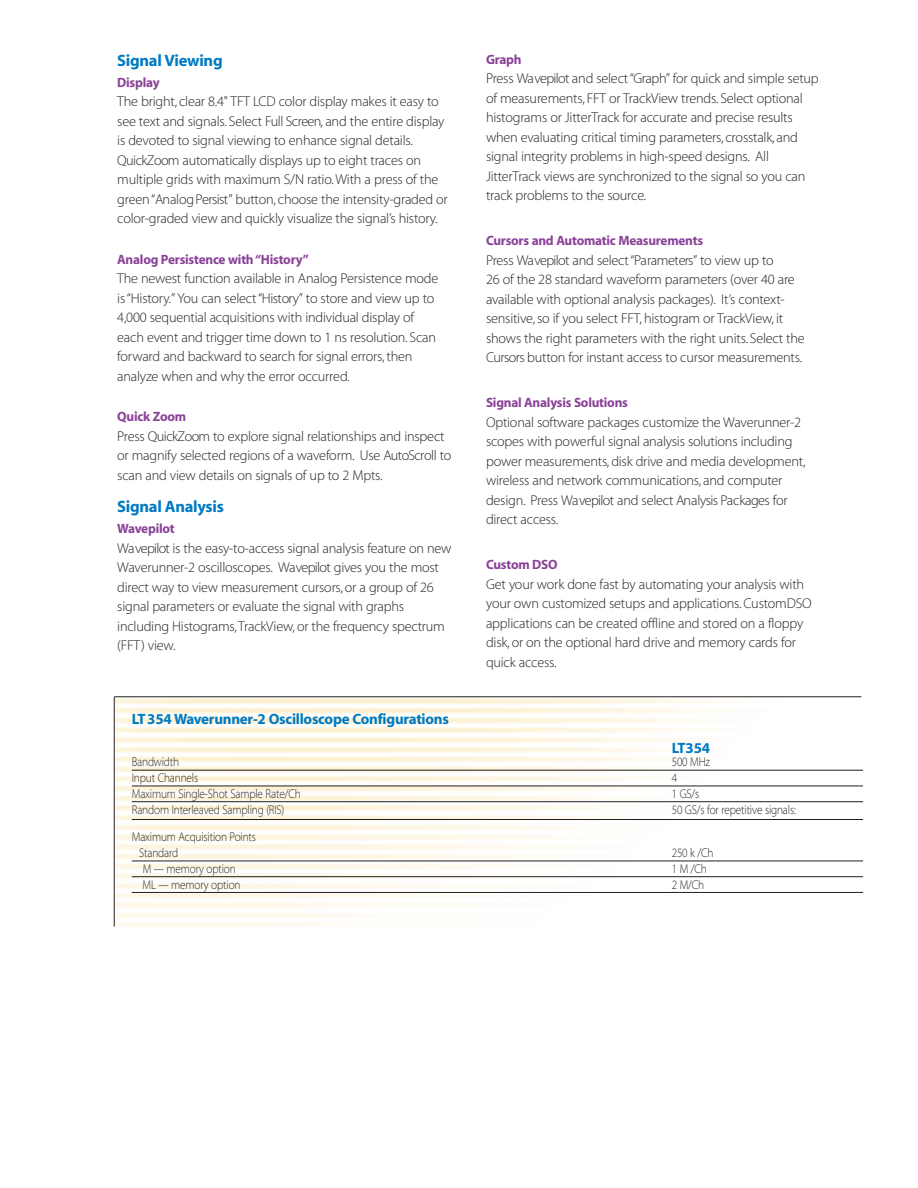
<style>
.page{position:relative;width:918px;height:1188px;background:#fff}
.page>*{position:absolute;margin:0;border:0;box-sizing:border-box;transform-origin:0 0}
.t1{font:16.5px "Myriad MM 700 600";letter-spacing:-.015em;color:#007ac2}
.t2{font:15px "Myriad MM 700 600";letter-spacing:-.015em;color:#007ac2}
.t3{font:14.25px/19.5px "Myriad MM 215 600";letter-spacing:-.015em;color:#231f20}
.t4{font:13.5px "Myriad MM 700 600";letter-spacing:-.015em;color:#8a4198}
.t5{font:12.75px/15.8px "Myriad MM 215 700";letter-spacing:-.015em;color:#231f20;scale:.8 1}
</style>
<div class="page">
<hr style="left:114px;top:697px;width:747px;height:1px;background:#231f20">
<hr style="left:114px;top:697px;width:1px;height:230px;background:#231f20">
<hr style="left:132px;top:770px;width:731px;height:1px;background:#231f20">
<hr style="left:132px;top:786px;width:731px;height:1px;background:#231f20">
<hr style="left:132px;top:801px;width:731px;height:1px;background:#231f20">
<hr style="left:132px;top:819px;width:731px;height:1px;background:#231f20">
<hr style="left:132px;top:861px;width:731px;height:1px;background:#231f20">
<hr style="left:132px;top:876px;width:731px;height:1px;background:#231f20">
<hr style="left:132px;top:892px;width:731px;height:1px;background:#231f20">
<p class="t1" style="left:117px;top:54px;width:107px">Signal Viewing</p>
<p class="t4" style="left:117px;top:77px;width:44px">Display</p>
<p class="t3" style="left:117px;top:93px;width:332px">The bright, clear 8.4" TFT LCD color display makes it easy to see text and signals. Select Full Screen, and the entire display is devoted to signal viewing to enhance signal details.<br>QuickZoom automatically displays up to eight traces on multiple grids with maximum S/N ratio.With a press of the green “Analog Persist” button, choose the intensity-graded or color-graded view and quickly visualize the signal’s history.</p>
<p class="t4" style="left:117px;top:254px;width:193px">Analog Persistence with “History”</p>
<p class="t3" style="left:117px;top:270px;width:323px">The newest function available in Analog Persistence mode is “History.” You can select “History” to store and view up to 4,000 sequential acquisitions with individual display of each event and trigger time down to 1 ns resolution. Scan forward and backward to search for signal errors, then analyze when and why the error occurred.</p>
<p class="t4" style="left:117px;top:412px;width:71px">Quick Zoom</p>
<p class="t3" style="left:117px;top:428px;width:336px">Press QuickZoom to explore signal relationships and inspect or magnify selected regions of a waveform. Use AutoScroll to scan and view details on signals of up to 2 Mpts.</p>
<p class="t1" style="left:117px;top:501px;width:108px">Signal Analysis</p>
<p class="t4" style="left:117px;top:524px;width:59px">Wavepilot</p>
<p class="t3" style="left:117px;top:540px;width:336px">Wavepilot is the easy-to-access signal analysis feature on new Waverunner-2 oscilloscopes. Wavepilot gives you the most direct way to view measurement cursors, or a group of 26 signal parameters or evaluate the signal with graphs including Histograms,TrackView, or the frequency spectrum (FFT) view.</p>
<p class="t2" style="left:132px;top:714px;width:319px">LT354 Waverunner-2 Oscilloscope Configurations</p>
<p class="t4" style="left:486px;top:54px;width:37px">Graph</p>
<p class="t3" style="left:486px;top:70px;width:334px">Press Wavepilot and select“Graph” for quick and simple setup of measurements, FFT or TrackView trends. Select optional histograms or JitterTrack for accurate and precise results when evaluating critical timing parameters, crosstalk, and signal integrity problems in high-speed designs. All JitterTrack views are synchronized to the signal so you can track problems to the source.</p>
<p class="t4" style="left:486px;top:235px;width:219px">Cursors and Automatic Measurements</p>
<p class="t3" style="left:486px;top:251px;width:320px">Press Wavepilot and select“Parameters” to view up to<br>26 of the 28 standard waveform parameters (over 40 are available with optional analysis packages). It’s context&shy;sensitive, so if you select FFT, histogram or TrackView, it shows the right parameters with the right units. Select the Cursors button for instant access to cursor measurements.</p>
<p class="t4" style="left:486px;top:397px;width:143px">Signal Analysis Solutions</p>
<p class="t3" style="left:486px;top:413px;width:321px">Optional software packages customize the Waverunner-2 scopes with powerful signal analysis solutions including power measurements, disk drive and media development, wireless and network communications, and computer design. Press Wavepilot and select Analysis Packages for direct access.</p>
<p class="t4" style="left:486px;top:559px;width:73px">Custom DSO</p>
<p class="t3" style="left:486px;top:575px;width:327px">Get your work done fast by automating your analysis with your own customized setups and applications. CustomDSO applications can be created offline and stored on a floppy disk, or on the optional hard drive and memory cards for quick access.</p>
<p class="t2" style="left:672px;top:742px;width:40px">LT354</p>
<p class="t5" style="left:132px;top:755px;width:61px">Bandwidth</p>
<p class="t5" style="left:672px;top:755px;width:49px">500 MHz</p>
<p class="t5" style="left:132px;top:771px;width:84px">Input Channels</p>
<p class="t5" style="left:672px;top:771px;width:8px">4</p>
<p class="t5" style="left:132px;top:787px;width:213px">Maximum Single-Shot Sample Rate/Ch</p>
<p class="t5" style="left:672px;top:787px;width:36px">1 GS/s</p>
<p class="t5" style="left:132px;top:803px;width:192px">Random Interleaved Sampling (RIS)</p>
<p class="t5" style="left:672px;top:803px;width:156px">50 GS/s for repetitive signals:</p>
<p class="t5" style="left:139px;top:830px;width:148px;text-indent:-7px">Maximum Acquisition Points<br>Standard</p>
<p class="t5" style="left:672px;top:846px;width:54px">250 k /Ch</p>
<p class="t5" style="left:143px;top:862px;width:118px">M — memory option</p>
<p class="t5" style="left:672px;top:862px;width:45px">1 M /Ch</p>
<p class="t5" style="left:143px;top:878px;width:124px">ML — memory option</p>
<p class="t5" style="left:672px;top:878px;width:42px">2 M/Ch</p>
</div>
